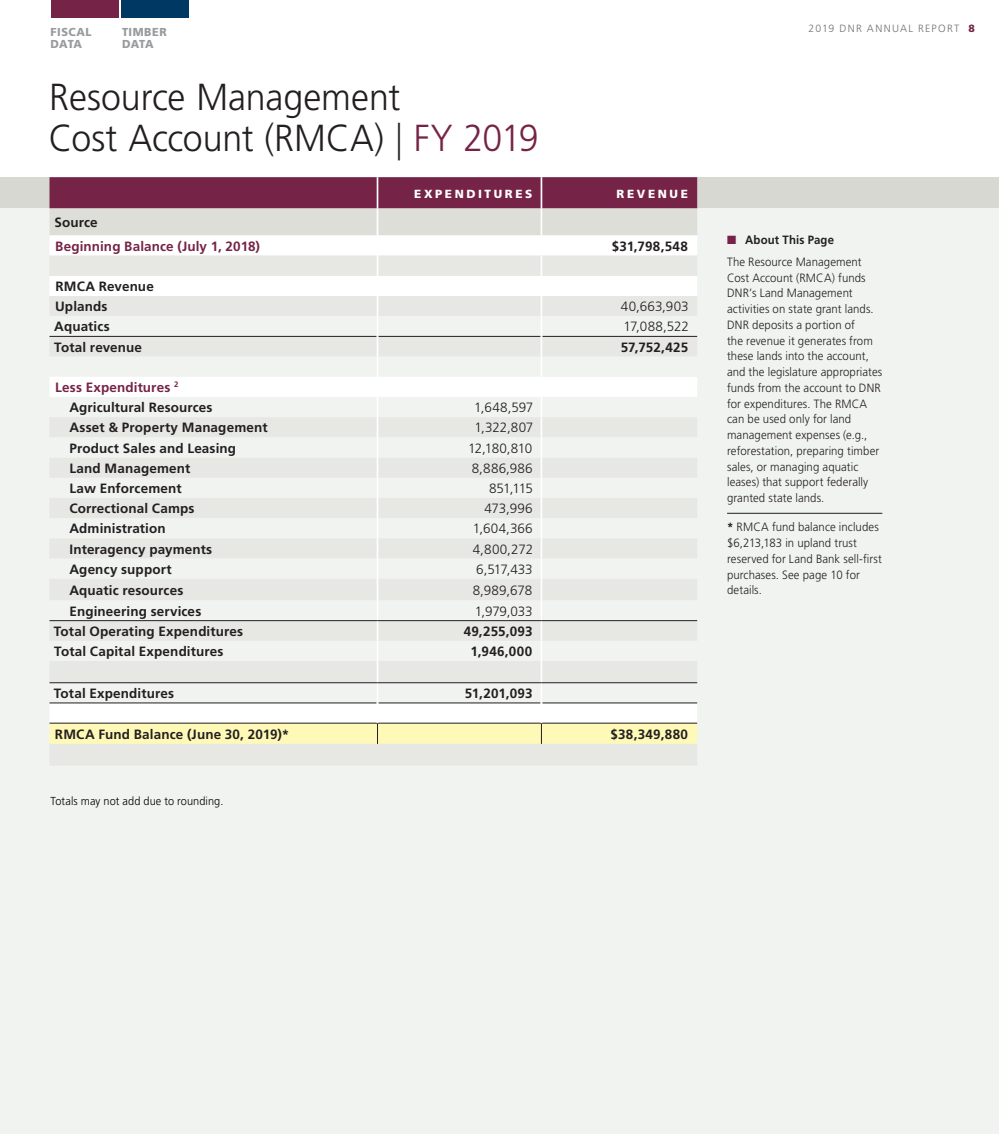
<style>
.page{position:relative;width:999px;height:1134px;background:#fff}
.page>*{position:absolute;margin:0;border:0;box-sizing:border-box;transform-origin:0 0}
.t1{font:300 37.65px/40.8px "Frutiger LT Std";color:#231f20;scale:.95 1}
.Table_Head_Left{font:700 13.5px "Frutiger LT Std";letter-spacing:.01em;color:#231f20}
.Table_Text_Right{font:300 13.5px "Frutiger LT Std";letter-spacing:-.005em;color:#231f20}
.Table_Text{font:700 13.5px "Frutiger LT Std";letter-spacing:.01em;color:#231f20}
.Table_Head_Left-2{font:700 13.5px "Frutiger LT Std";letter-spacing:.01em;color:#752346}
.Table_Head_Right{font:700 13.5px "Frutiger LT Std";letter-spacing:.01em;color:#231f20}
.Side_Bar{font:300 12px/15.8px "Frutiger LT Std";letter-spacing:.005em;color:#231f20;scale:.95 1}
.Side_Bar-2{font:700 12px "Frutiger LT Std";letter-spacing:.015em;color:#231f20;scale:.95 1}
.Table_Head_Left-3{font:900 11.85px "Frutiger LT Std";letter-spacing:.22em;color:#fff}
.Side_Bar-3{font:300 11.55px "Frutiger LT Std";letter-spacing:.005em;color:#000;scale:.95 1}
.Table_Head_Left-4{font:900 11.55px/12px "Frutiger LT Std";letter-spacing:.04em;color:#999b9e;scale:.95 1}
.t2{font:300 10.5px "Frutiger LT Std";letter-spacing:.125em;color:#717275}
.s1{font-stretch:condensed}
.s2{color:#752346}
.s3{font-weight:900;color:#752346}
.s4{font-weight:700}
</style>
<div class="page">
<div style="left:0;top:177px;width:999px;height:957px;background:#f1f3f0"></div>
<div style="left:0;top:177px;width:999px;height:31px;background:#d7d8d1"></div>
<hr style="left:727px;top:513px;width:155px;height:1px;background:#231f20">
<div style="left:122px;top:0;width:67px;height:18px;background:#003864"></div>
<div style="left:51px;top:0;width:68px;height:18px;background:#752346"></div>
<svg style="left:50px;top:177px;width:647px;height:588px"></svg>
<p class="Table_Head_Left-4" style="left:51px;top:26px;width:45px">FISCAL<br>DATA</p>
<p class="Table_Head_Left-4" style="left:122px;top:26px;width:49px">TIMBER<br>DATA</p>
<p class="t1" style="left:49px;top:78px;width:517px">Resource Management<br>Cost Account (RMCA) <span class="s1">|</span> <span class="s2">FY 2019</span></p>
<p class="Table_Head_Left-3" style="left:414px;top:187px;width:120px">EXPENDITURES</p>
<p class="Table_Head_Left-3" style="left:617px;top:187px;width:73px">REVENUE</p>
<p class="Table_Head_Left" style="left:54px;top:214px;width:45px">Source</p>
<p class="Table_Head_Left-2" style="left:55px;top:238px;width:206px">Beginning Balance (July 1, 2018)</p>
<p class="Table_Head_Left" style="left:612px;top:238px;width:78px">$31,798,548</p>
<p class="Table_Head_Left" style="left:55px;top:278px;width:100px">RMCA Revenue</p>
<p class="Table_Head_Left" style="left:55px;top:299px;width:54px">Uplands</p>
<p class="Table_Text_Right" style="left:621px;top:299px;width:69px">40,663,903</p>
<p class="Table_Head_Left" style="left:54px;top:319px;width:57px">Aquatics</p>
<p class="Table_Text_Right" style="left:623px;top:319px;width:67px">17,088,522</p>
<p class="Table_Head_Right" style="left:54px;top:339px;width:89px">Total revenue</p>
<p class="Table_Head_Right" style="left:621px;top:339px;width:69px">57,752,425</p>
<p class="Table_Head_Left-2" style="left:55px;top:379px;width:125px">Less Expenditures <sup>2</sup></p>
<p class="Table_Head_Left" style="left:70px;top:400px;width:145px">Agricultural Resources</p>
<p class="Table_Text_Right" style="left:474px;top:400px;width:61px">1,648,597</p>
<p class="Table_Head_Left" style="left:70px;top:420px;width:200px">Asset &amp; Property Management</p>
<p class="Table_Text_Right" style="left:475px;top:420px;width:60px">1,322,807</p>
<p class="Table_Head_Left" style="left:70px;top:440px;width:168px">Product Sales and Leasing</p>
<p class="Table_Text_Right" style="left:468px;top:440px;width:66px">12,180,810</p>
<p class="Table_Head_Left" style="left:70px;top:460px;width:122px">Land Management</p>
<p class="Table_Text_Right" style="left:472px;top:460px;width:63px">8,886,986</p>
<p class="Table_Head_Left" style="left:70px;top:480px;width:114px">Law Enforcement</p>
<p class="Table_Text_Right" style="left:489px;top:481px;width:45px">851,115</p>
<p class="Table_Head_Left" style="left:70px;top:500px;width:127px">Correctional Camps</p>
<p class="Table_Text_Right" style="left:485px;top:501px;width:50px">473,996</p>
<p class="Table_Head_Left" style="left:70px;top:521px;width:98px">Administration</p>
<p class="Table_Text_Right" style="left:473px;top:521px;width:62px">1,604,366</p>
<p class="Table_Head_Left" style="left:70px;top:541px;width:144px">Interagency payments</p>
<p class="Table_Text_Right" style="left:473px;top:541px;width:62px">4,800,272</p>
<p class="Table_Head_Left" style="left:70px;top:561px;width:104px">Agency support</p>
<p class="Table_Text_Right" style="left:476px;top:561px;width:58px">6,517,433</p>
<p class="Table_Head_Left" style="left:70px;top:583px;width:115px">Aquatic resources</p>
<p class="Table_Text_Right" style="left:473px;top:583px;width:61px">8,989,678</p>
<p class="Table_Head_Left" style="left:70px;top:603px;width:133px">Engineering services</p>
<p class="Table_Text_Right" style="left:475px;top:603px;width:59px">1,979,033</p>
<p class="Table_Text" style="left:54px;top:624px;width:191px">Total Operating Expenditures</p>
<p class="Table_Text" style="left:464px;top:623px;width:70px">49,255,093</p>
<p class="Table_Text" style="left:54px;top:643px;width:171px">Total Capital Expenditures</p>
<p class="Table_Text" style="left:470px;top:643px;width:63px">1,946,000</p>
<p class="Table_Head_Left" style="left:54px;top:686px;width:122px">Total Expenditures</p>
<p class="Table_Head_Right" style="left:465px;top:685px;width:69px">51,201,093</p>
<p class="Table_Head_Left" style="left:55px;top:727px;width:236px">RMCA Fund Balance (June 30, 2019)*</p>
<p class="Table_Head_Right" style="left:611px;top:726px;width:79px">$38,349,880</p>
<p class="Side_Bar-3" style="left:50px;top:794px;width:184px">Totals may not add due to rounding.</p>
<p class="t2" style="left:809px;top:22px;width:168px">2019 DNR ANNUAL REPORT <span class="s3">8</span></p>
<p class="Side_Bar-2" style="left:727px;top:233px;width:114px"><span class="s2">■</span> About This Page</p>
<p class="Side_Bar" style="left:727px;top:254px;width:165px">The Resource Management<br>Cost Account (RMCA) funds<br>DNR’s Land Management activities on state grant lands.<br>DNR deposits a portion of<br>the revenue it generates from these lands into the account, and the legislature appropriates funds from the account to DNR for expenditures. The RMCA can be used only for land management expenses (e.g., reforestation, preparing timber sales, or managing aquatic leases) that support federally granted state lands.</p>
<p class="Side_Bar" style="left:727px;top:520px;width:165px"><span class="s4">*</span> RMCA fund balance includes $6,213,183 in upland trust reserved for Land Bank sell-first purchases. See page 10 for details.</p>
</div>
